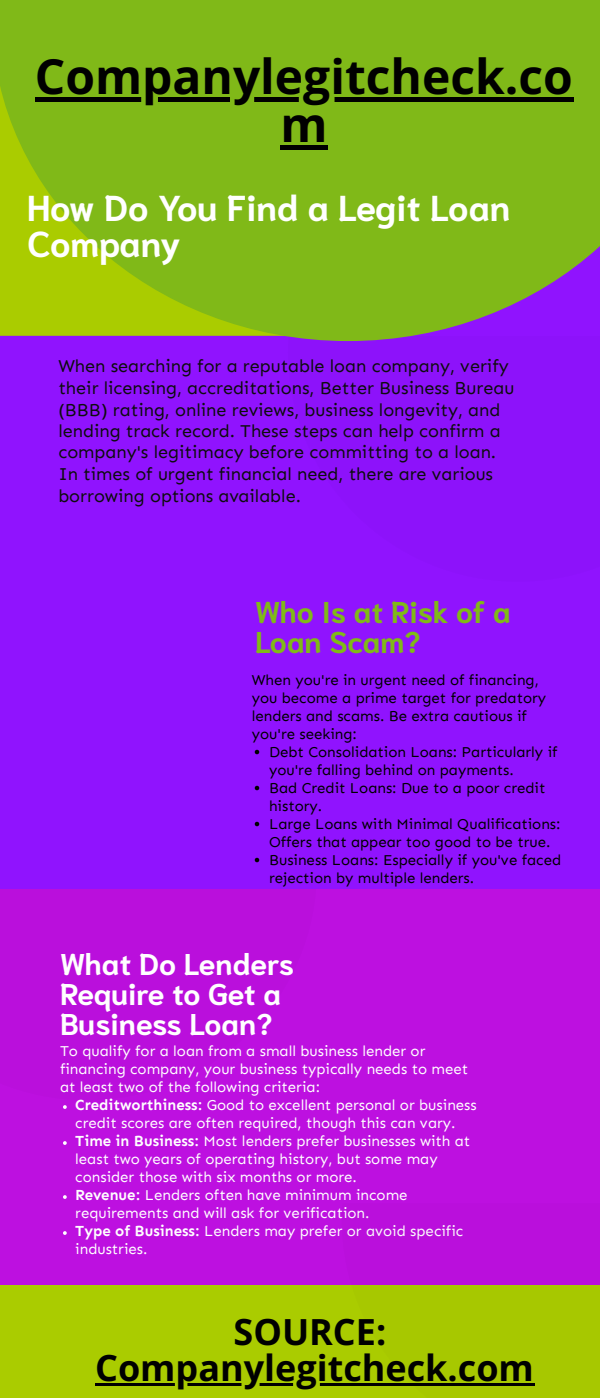
<style>
.page{position:relative;width:600px;height:1398px;background:#fff}
.page>*{position:absolute;margin:0;border:0;box-sizing:border-box;transform-origin:0 0}
.t1{font:700 48px/48px "Open Sans";color:#000;text-align:center}
.t2{font:700 36px/36px "Niramit";color:#fff}
.t3{font:700 36px/36px "Open Sans";color:#000;text-align:center}
.t4{font:700 30px/30px "Niramit";color:#fff}
.t5{font:700 30px/30px "Niramit";color:#80b918}
.t6{font:18px/21.6px "Sen";color:#0d0d0d}
.t7{font:15px/18px "Sen";color:#fff}
.t8{font:15px/18px "Sen";color:#000}
.s1{font-weight:700}
</style>
<div class="page">
<div style="left:0;top:0;width:600px;height:890px;background:#9013fe"></div>
<svg style="left:0;top:0;width:600px;height:341px;background:#84b121"></svg>
<svg style="left:255px;top:750px;width:4px;height:4px"></svg>
<svg style="left:255px;top:786px;width:4px;height:4px"></svg>
<svg style="left:255px;top:822px;width:4px;height:4px"></svg>
<svg style="left:255px;top:858px;width:4px;height:4px"></svg>
<hr style="left:35px;top:97px;width:538px;height:4px;background:#000">
<hr style="left:281px;top:145px;width:47px;height:4px;background:#000">
<div style="left:0;top:890px;width:600px;height:508px;background:#bd10e0"></div>
<svg style="left:63px;top:1105px;width:4px;height:4px"></svg>
<svg style="left:63px;top:1141px;width:4px;height:4px"></svg>
<svg style="left:63px;top:1195px;width:4px;height:4px"></svg>
<svg style="left:63px;top:1231px;width:4px;height:4px"></svg>
<div style="left:0;top:1285px;width:600px;height:113px;background:#ac0"></div>
<hr style="left:95px;top:1383px;width:439px;height:3px;background:#000">
<p class="t1" style="left:35px;top:51px;width:540px">Companylegitcheck.co m</p>
<p class="t2" style="left:27px;top:186px;width:484px">How Do You Find a Legit Loan<br>Company</p>
<p class="t6" style="left:58px;top:355px;width:457px">When searching for a reputable loan company, verify their licensing, accreditations, Better Business Bureau (BBB) rating, online reviews, business longevity, and lending track record. These steps can help confirm a company's legitimacy before committing to a loan.</p>
<p class="t6" style="left:58px;top:463px;width:436px">In times of urgent financial need, there are various borrowing options available.</p>
<p class="t5" style="left:255px;top:594px;width:257px">Who Is at Risk of a<br>Loan Scam?</p>
<p class="t8" style="left:252px;top:670px;width:296px">When you're in urgent need of financing, you become a prime target for predatory lenders and scams. Be extra cautious if you're seeking:</p>
<p class="t8" style="left:269px;top:742px;width:290px">Debt Consolidation Loans: Particularly if you're falling behind on payments.</p>
<p class="t8" style="left:269px;top:778px;width:278px">Bad Credit Loans: Due to a poor credit history.</p>
<p class="t8" style="left:269px;top:814px;width:293px">Large Loans with Minimal Qualifications:<br>Offers that appear too good to be true.</p>
<p class="t8" style="left:269px;top:850px;width:294px">Business Loans: Especially if you've faced rejection by multiple lenders.</p>
<p class="t4" style="left:60px;top:946px;width:236px">What Do Lenders<br>Require to Get a<br>Business Loan?</p>
<p class="t7" style="left:60px;top:1042px;width:410px">To qualify for a loan from a small business lender or financing company, your business typically needs to meet at least two of the following criteria:</p>
<p class="t7" style="left:75px;top:1096px;width:403px"><span class="s1">Creditworthiness:</span> Good to excellent personal or business credit scores are often required, though this can vary.</p>
<p class="t7" style="left:75px;top:1132px;width:397px"><span class="s1">Time in Business:</span> Most lenders prefer businesses with at least two years of operating history, but some may consider those with six months or more.</p>
<p class="t7" style="left:75px;top:1186px;width:334px"><span class="s1">Revenue:</span> Lenders often have minimum income requirements and will ask for verification.</p>
<p class="t7" style="left:75px;top:1222px;width:390px"><span class="s1">Type of Business:</span> Lenders may prefer or avoid specific industries.</p>
<p class="t3" style="left:95px;top:1313px;width:440px">SOURCE:<br>Companylegitcheck.com</p>
</div>
